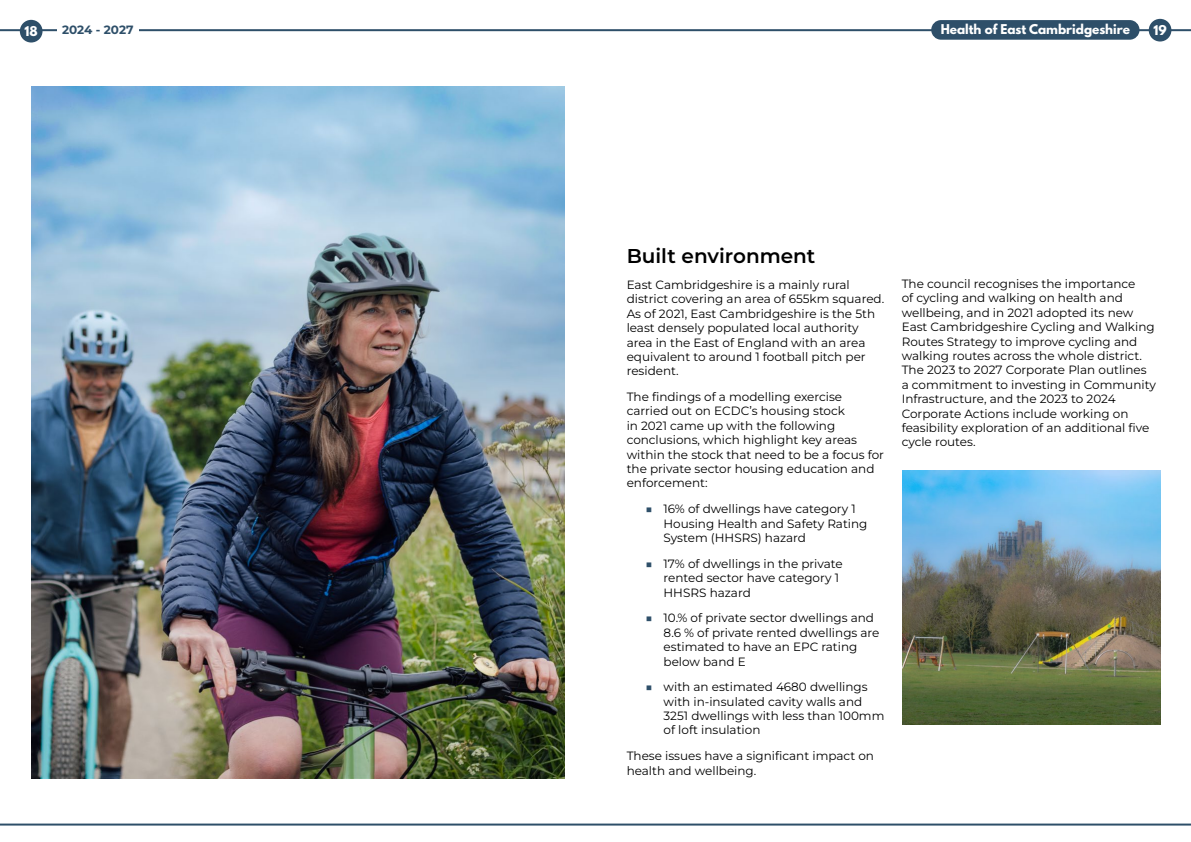
<style>
.page{position:relative;width:1191px;height:842px;background:#fff}
.page>*{position:absolute;margin:0;border:0;box-sizing:border-box;transform-origin:0 0}
.Header_3{font:600 20px "Montserrat";color:#000}
.Body{font:12px/14.4px "Montserrat";color:#000}
.Bullets_1{font:12px/14.4px "Montserrat";color:#000}
.t1{font:700 12px "League Spartan";color:#fff}
.t2{font:700 12px "Montserrat";color:#2e4f69}
.s1{color:#2e4f69}
</style>
<div class="page">
<hr style="left:0;top:29px;width:1191px;height:2px;background:#2e4f69">
<hr style="left:0;top:823px;width:1191px;height:2px;background:#2e4f69">
<div style="left:20px;top:20px;width:23px;height:23px;background:#2e4f69;border-radius:50%"></div>
<div style="left:1148px;top:19px;width:23px;height:23px;background:#2e4f69;border-radius:50%"></div>
<div style="left:57px;top:23px;width:82px;height:12px;background:#fff"></div>
<img style="left:31px;top:86px;width:533px;height:692px">
<div style="left:931px;top:20px;width:208px;height:20px;background:#2e4f69;border-radius:10px"></div>
<img style="left:902px;top:471px;width:258px;height:253px">
<p class="t1" style="left:25px;top:22px;width:15px">18</p>
<p class="t2" style="left:62px;top:22px;width:73px">2024 - 2027</p>
<p class="t1" style="left:940px;top:20px;width:191px">Health of East Cambridgeshire</p>
<p class="t1" style="left:1153px;top:21px;width:15px">19</p>
<h3 class="Header_3" style="left:626px;top:243px;width:190px">Built environment</h3>
<p class="Body" style="left:626px;top:277px;width:259px">East Cambridgeshire is a mainly rural district covering an area of 655km squared.<br>As of 2021, East Cambridgeshire is the 5th least densely populated local authority area in the East of England with an area equivalent to around 1 football pitch per resident.</p>
<p class="Body" style="left:626px;top:389px;width:259px">The findings of a modelling exercise carried out on ECDC’s housing stock<br>in 2021 came up with the following conclusions, which highlight key areas within the stock that need to be a focus for the private sector housing education and enforcement:</p>
<p class="Bullets_1" style="left:663px;top:501px;width:205px;text-indent:-18px"><span class="s1">■</span> 16% of dwellings have category 1<br>Housing Health and Safety Rating<br>System (HHSRS) hazard</p>
<p class="Bullets_1" style="left:663px;top:556px;width:181px;text-indent:-18px"><span class="s1">■</span> 17% of dwellings in the private rented sector have category 1<br>HHSRS hazard</p>
<p class="Bullets_1" style="left:663px;top:610px;width:217px;text-indent:-18px"><span class="s1">■</span> 10.% of private sector dwellings and<br>8.6 % of private rented dwellings are estimated to have an EPC rating below band E</p>
<p class="Bullets_1" style="left:663px;top:679px;width:222px;text-indent:-18px"><span class="s1">■</span> with an estimated 4680 dwellings with in-insulated cavity walls and<br>3251 dwellings with less than 100mm of loft insulation</p>
<p class="Body" style="left:626px;top:748px;width:249px">These issues have a significant impact on health and wellbeing.</p>
<p class="Body" style="left:901px;top:276px;width:256px">The council recognises the importance<br>of cycling and walking on health and wellbeing, and in 2021 adopted its new East Cambridgeshire Cycling and Walking Routes Strategy to improve cycling and walking routes across the whole district.<br>The 2023 to 2027 Corporate Plan outlines a commitment to investing in Community Infrastructure, and the 2023 to 2024<br>Corporate Actions include working on feasibility exploration of an additional five cycle routes.</p>
</div>
